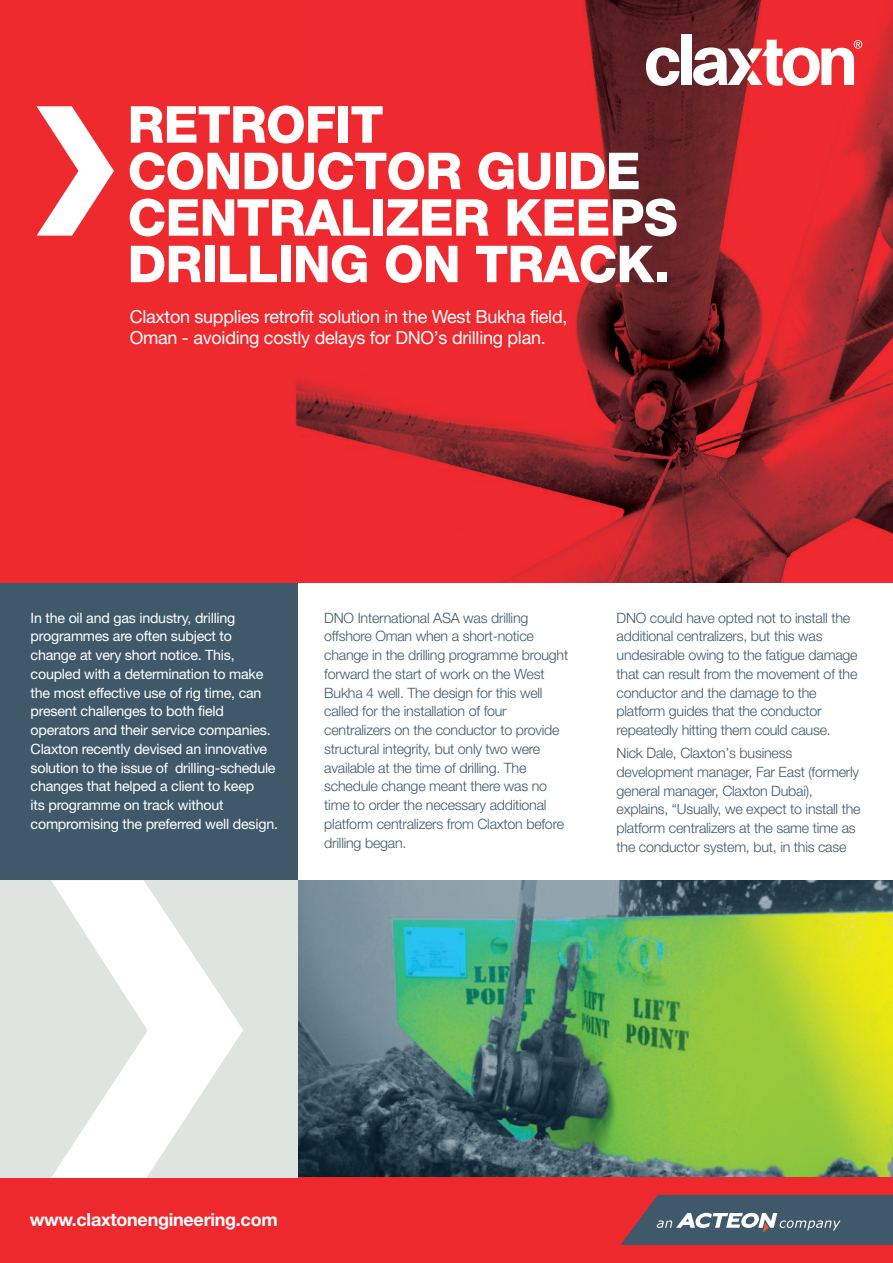
<style>
.page{position:relative;width:893px;height:1263px;background:#fff}
.page>*{position:absolute;margin:0;border:0;box-sizing:border-box;transform-origin:0 0}
.t1{font:800 51px/46.5px "Helvetica Neue";letter-spacing:-.015em;color:#fff}
.t2{font:18px/21px "Helvetica Neue";letter-spacing:-.015em;color:#fff}
.t3{font:700 18px "Helvetica Neue";letter-spacing:-.015em;color:#fff}
.t4{font:300 14.25px/18.8px "Helvetica Neue";letter-spacing:-.015em;color:#3f596b}
.t5{font:14.25px/18.8px "Helvetica Neue";letter-spacing:-.015em;color:#fff}
</style>
<div class="page">
<div style="left:0;top:583px;width:298px;height:297px;background:#3f596b"></div>
<img style="left:298px;top:880px;width:595px;height:298px">
<img style="left:0;top:0;width:893px;height:583px">
<svg style="left:646px;top:47px;width:33px;height:39px"></svg>
<div style="left:681px;top:35px;width:10px;height:50px;background:#fff"></div>
<svg style="left:693px;top:40px;width:169px;height:46px"></svg>
<div style="left:0;top:1178px;width:893px;height:85px;background:#ee292e"></div>
<svg style="left:620px;top:1195px;width:273px;height:50px;background:#5a6171"></svg>
<div style="left:0;top:880px;width:298px;height:298px;background:#dfe4e1"></div>
<svg style="left:51px;top:880px;width:192px;height:298px"></svg>
<svg style="left:37px;top:106px;width:77px;height:130px"></svg>
<h1 class="t1" style="left:128px;top:106px;width:552px">RETROFIT<br>CONDUCTOR GUIDE<br>CENTRALIZER KEEPS<br>DRILLING ON TRACK.</h1>
<p class="t2" style="left:130px;top:308px;width:439px">Claxton supplies retrofit solution in the West Bukha field,<br>Oman - avoiding costly delays for DNO’s drilling plan.</p>
<p class="t5" style="left:31px;top:609px;width:249px">In the oil and gas industry, drilling programmes are often subject to change at very short notice. This, coupled with a determination to make the most effective use of rig time, can present challenges to both field operators and their service companies.<br>Claxton recently devised an innovative solution to the issue of drilling-schedule changes that helped a client to keep<br>its programme on track without compromising the preferred well design.</p>
<p class="t4" style="left:324px;top:609px;width:245px">DNO International ASA was drilling offshore Oman when a short-notice change in the drilling programme brought forward the start of work on the West Bukha 4 well. The design for this well called for the installation of four centralizers on the conductor to provide structural integrity, but only two were available at the time of drilling. The schedule change meant there was no time to order the necessary additional platform centralizers from Claxton before drilling began.</p>
<p class="t4" style="left:617px;top:609px;width:242px">DNO could have opted not to install the additional centralizers, but this was undesirable owing to the fatigue damage that can result from the movement of the conductor and the damage to the platform guides that the conductor repeatedly hitting them could cause.</p>
<p class="t4" style="left:617px;top:745px;width:246px">Nick Dale, Claxton’s business development manager, Far East (formerly general manager, Claxton Dubai), explains, “Usually, we expect to install the platform centralizers at the same time as the conductor system, but, in this case</p>
<p class="t3" style="left:30px;top:1213px;width:249px">www.claxtonengineering.com</p>
</div>
